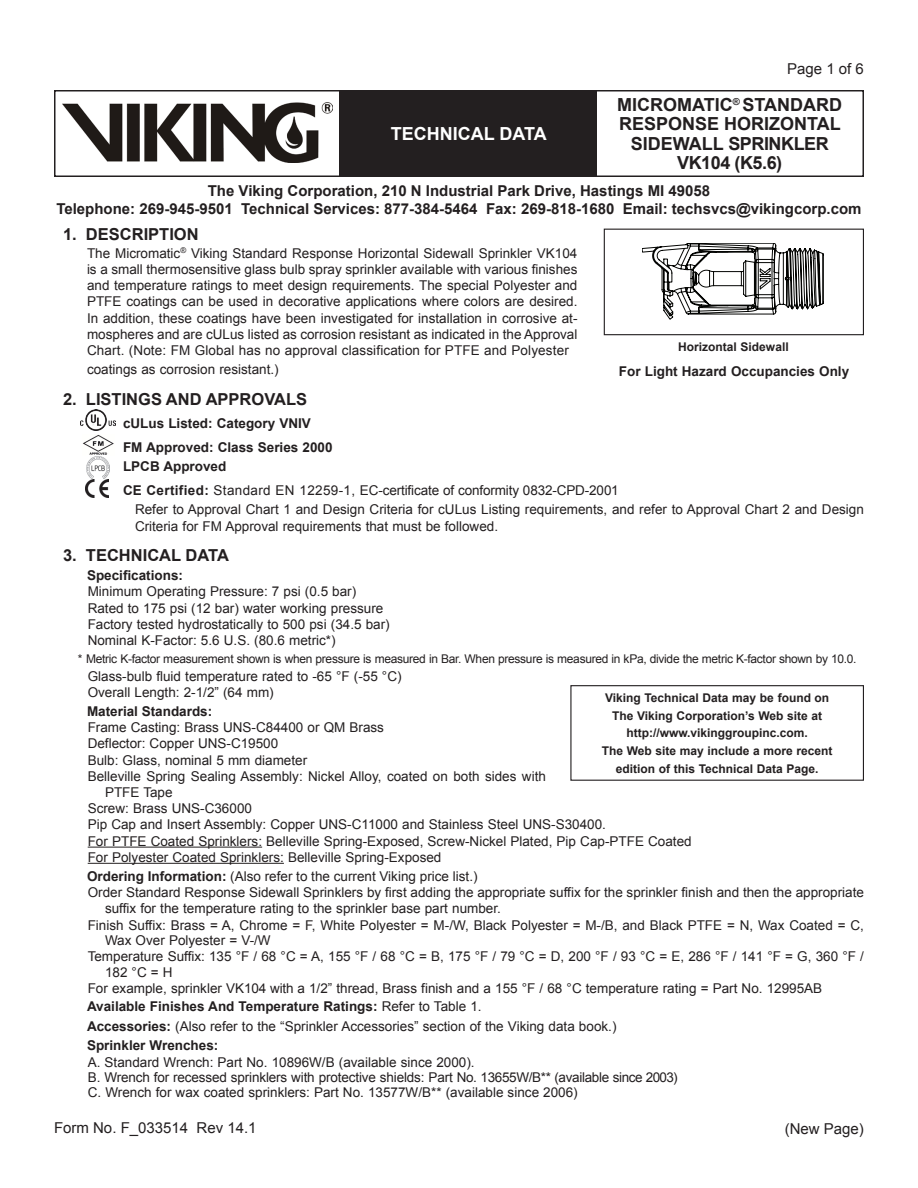
<style>
.page{position:relative;width:918px;height:1188px;background:#fff}
.page>*{position:absolute;margin:0;border:0;box-sizing:border-box;transform-origin:0 0}
.Product_Description{font:700 18px/19.5px "Arial";color:#231f20;text-align:center}
.Black_Header{font:700 18px "Arial";color:#fff}
.Heading{font:700 16.5px "Arial";color:#231f20}
.Viking{font:700 15px "Arial";color:#231f20}
.Left_Date{font:15px "Arial";color:#231f20}
.Right_Date{font:15px "Arial";color:#231f20}
.Technical_Data{font:13.5px/16.2px "Arial";color:#231f20}
.Body_Text{font:13.5px/16.2px "Arial";color:#231f20;text-align:justify}
.Body_Text-2{font:700 13.5px "Arial";color:#231f20}
.Approval_Text{font:13.5px "Arial";letter-spacing:-.01em;color:#231f20}
.Approval_Text-2{font:700 13.5px "Arial";color:#231f20}
.Heading_2{font:13.5px "Arial";color:#231f20}
.Heading_2-2{font:700 13.5px "Arial";color:#231f20}
.Center_-_Bold{font:700 13.5px "Arial";color:#231f20}
.Web_Site{font:700 12px "Arial";color:#231f20}
.Asterisk_2{font:12px "Arial";letter-spacing:-.025em;color:#231f20}
.Center-Bold{font:700 12px "Arial";color:#231f20}
.s1{font-weight:700}
.s2{font-weight:400}
</style>
<div class="page">
<div style="left:54px;top:90px;width:810px;height:87px;border:2px solid #231f20"></div>
<div style="left:340px;top:91px;width:257px;height:85px;background:#231f20"></div>
<img style="left:63px;top:102px;width:269px;height:60px">
<hr style="left:88px;top:847px;width:174px;height:1px;background:#231f20">
<hr style="left:88px;top:863px;width:196px;height:1px;background:#231f20">
<div style="left:604px;top:229px;width:260px;height:106px;border:1px solid #231f20"></div>
<div style="left:570px;top:685px;width:294px;height:96px;border:1px solid #231f20"></div>
<svg style="left:642px;top:243px;width:182px;height:76px"></svg>
<img style="left:81px;top:410px;width:34px;height:21px">
<img style="left:83px;top:435px;width:31px;height:20px">
<img style="left:87px;top:456px;width:23px;height:23px">
<img style="left:86px;top:480px;width:22px;height:17px">
<p class="Black_Header" style="left:391px;top:121px;width:157px">TECHNICAL DATA</p>
<p class="Right_Date" style="left:787px;top:59px;width:78px">Page 1 of 6</p>
<p class="Product_Description" style="left:617px;top:95px;width:227px">MICROMATIC<sup>®</sup> STANDARD<br>RESPONSE HORIZONTAL<br>SIDEWALL SPRINKLER</p>
<p class="Product_Description" style="left:677px;top:154px;width:107px">VK104 (K5.6)</p>
<p class="Viking" style="left:208px;top:181px;width:504px">The Viking Corporation, 210 N Industrial Park Drive, Hastings MI 49058</p>
<p class="Viking" style="left:56px;top:199px;width:807px">Telephone: 269-945-9501 Technical Services: 877-384-5464 Fax: 269-818-1680 Email: techsvcs@vikingcorp.com</p>
<p class="Heading" style="left:63px;top:223px;width:137px">1. DESCRIPTION</p>
<p class="Body_Text" style="left:87px;top:245px;width:492px">The Micromatic<sup>®</sup> Viking Standard Response Horizontal Sidewall Sprinkler VK104 is a small thermosensitive glass bulb spray sprinkler available with various finishes and temperature ratings to meet design requirements. The special Polyester and PTFE coatings can be used in decorative applications where colors are desired.<br>In addition, these coatings have been investigated for installation in corrosive at&shy;mospheres and are cULus listed as corrosion resistant as indicated in the Approval Chart. (Note: FM Global has no approval classification for PTFE and Polyester</p>
<p class="Body_Text" style="left:87px;top:362px;width:193px">coatings as corrosion resistant.)</p>
<p class="Heading" style="left:63px;top:388px;width:246px">2. LISTINGS AND APPROVALS</p>
<p class="Approval_Text-2" style="left:123px;top:414px;width:189px">cULus Listed: Category VNIV</p>
<p class="Approval_Text-2" style="left:123px;top:438px;width:211px">FM Approved: Class Series 2000</p>
<p class="Approval_Text-2" style="left:123px;top:457px;width:105px">LPCB Approved</p>
<p class="Approval_Text" style="left:123px;top:481px;width:497px"><span class="s1">CE Certified:</span> Standard EN 12259-1, EC-certificate of conformity 0832-CPD-2001</p>
<p class="Body_Text" style="left:135px;top:502px;width:730px">Refer to Approval Chart 1 and Design Criteria for cULus Listing requirements, and refer to Approval Chart 2 and Design<br>Criteria for FM Approval requirements that must be followed.</p>
<p class="Heading" style="left:63px;top:544px;width:167px">3. TECHNICAL DATA</p>
<p class="Heading_2-2" style="left:87px;top:566px;width:98px">Specifications:</p>
<p class="Technical_Data" style="left:88px;top:584px;width:270px">Minimum Operating Pressure: 7 psi (0.5 bar)</p>
<p class="Technical_Data" style="left:88px;top:600px;width:297px">Rated to 175 psi (12 bar) water working pressure</p>
<p class="Technical_Data" style="left:88px;top:616px;width:304px">Factory tested hydrostatically to 500 psi (34.5 bar)</p>
<p class="Technical_Data" style="left:88px;top:632px;width:249px">Nominal K-Factor: 5.6 U.S. (80.6 metric*)</p>
<p class="Asterisk_2" style="left:78px;top:651px;width:780px">* Metric K-factor measurement shown is when pressure is measured in Bar. When pressure is measured in kPa, divide the metric K-factor shown by 10.0.</p>
<p class="Technical_Data" style="left:88px;top:668px;width:315px">Glass-bulb fluid temperature rated to -65 °F (-55 °C)</p>
<p class="Technical_Data" style="left:88px;top:684px;width:188px">Overall Length: 2-1/2” (64 mm)</p>
<p class="Heading_2-2" style="left:87px;top:702px;width:127px">Material Standards:</p>
<p class="Technical_Data" style="left:88px;top:720px;width:298px">Frame Casting: Brass UNS-C84400 or QM Brass</p>
<p class="Technical_Data" style="left:88px;top:736px;width:192px">Deflector: Copper UNS-C19500</p>
<p class="Technical_Data" style="left:88px;top:752px;width:221px">Bulb: Glass, nominal 5 mm diameter</p>
<p class="Technical_Data" style="left:105px;top:768px;width:442px;text-indent:-17px">Belleville Spring Sealing Assembly: Nickel Alloy, coated on both sides with<br>PTFE Tape</p>
<p class="Technical_Data" style="left:88px;top:801px;width:166px">Screw: Brass UNS-C36000</p>
<p class="Technical_Data" style="left:88px;top:817px;width:520px">Pip Cap and Insert Assembly: Copper UNS-C11000 and Stainless Steel UNS-S30400.</p>
<p class="Technical_Data" style="left:88px;top:833px;width:605px">For PTFE Coated Sprinklers: Belleville Spring-Exposed, Screw-Nickel Plated, Pip Cap-PTFE Coated</p>
<p class="Technical_Data" style="left:88px;top:849px;width:355px">For Polyester Coated Sprinklers: Belleville Spring-Exposed</p>
<p class="Heading_2" style="left:87px;top:868px;width:392px"><span class="s1">Ordering Information:</span> (Also refer to the current Viking price list.)</p>
<p class="Technical_Data" style="left:105px;top:885px;width:760px;text-indent:-17px">Order Standard Response Sidewall Sprinklers by first adding the appropriate suffix for the sprinkler finish and then the appropriate suffix for the temperature rating to the sprinkler base part number.</p>
<p class="Technical_Data" style="left:105px;top:918px;width:760px;line-height:15px;text-indent:-17px">Finish Suffix: Brass = A, Chrome = F, White Polyester = M-/W, Black Polyester = M-/B, and Black PTFE = N, Wax Coated = C,<br>Wax Over Polyester = V-/W</p>
<p class="Technical_Data" style="left:105px;top:948px;width:760px;text-indent:-17px">Temperature Suffix: 135 °F / 68 °C = A, 155 °F / 68 °C = B, 175 °F / 79 °C = D, 200 °F / 93 °C = E, 286 °F / 141 °F = G, 360 °F /<br>182 °C = H</p>
<p class="Technical_Data" style="left:88px;top:981px;width:736px">For example, sprinkler VK104 with a 1/2” thread, Brass finish and a 155 °F / 68 °C temperature rating = Part No. 12995AB</p>
<p class="Body_Text-2" style="left:87px;top:997px;width:396px">Available Finishes And Temperature Ratings: <span class="s2">Refer to Table 1.</span></p>
<p class="Body_Text" style="left:87px;top:1018px;width:531px"><span class="s1">Accessories:</span> (Also refer to the “Sprinkler Accessories” section of the Viking data book.)</p>
<p class="Body_Text-2" style="left:87px;top:1036px;width:133px">Sprinkler Wrenches:</p>
<p class="Technical_Data" style="left:88px;top:1054px;width:388px">A. Standard Wrench: Part No. 10896W/B (available since 2000).</p>
<p class="Technical_Data" style="left:88px;top:1069px;width:592px">B. Wrench for recessed sprinklers with protective shields: Part No. 13655W/B** (available since 2003)</p>
<p class="Technical_Data" style="left:88px;top:1084px;width:492px">C. Wrench for wax coated sprinklers: Part No. 13577W/B** (available since 2006)</p>
<p class="Right_Date" style="left:785px;top:1119px;width:81px">(New Page)</p>
<p class="Center-Bold" style="left:678px;top:339px;width:112px">Horizontal Sidewall</p>
<p class="Center_-_Bold" style="left:619px;top:362px;width:232px">For Light Hazard Occupancies Only</p>
<p class="Web_Site" style="left:605px;top:690px;width:226px">Viking Technical Data may be found on</p>
<p class="Web_Site" style="left:612px;top:707px;width:212px">The Viking Corporation’s Web site at</p>
<p class="Web_Site" style="left:626px;top:725px;width:183px">http://www.vikinggroupinc.com.</p>
<p class="Web_Site" style="left:602px;top:743px;width:232px">The Web site may include a more recent</p>
<p class="Web_Site" style="left:616px;top:760px;width:204px">edition of this Technical Data Page.</p>
<p class="Left_Date" style="left:54px;top:1118px;width:204px">Form No. F_033514 Rev 14.1</p>
</div>
